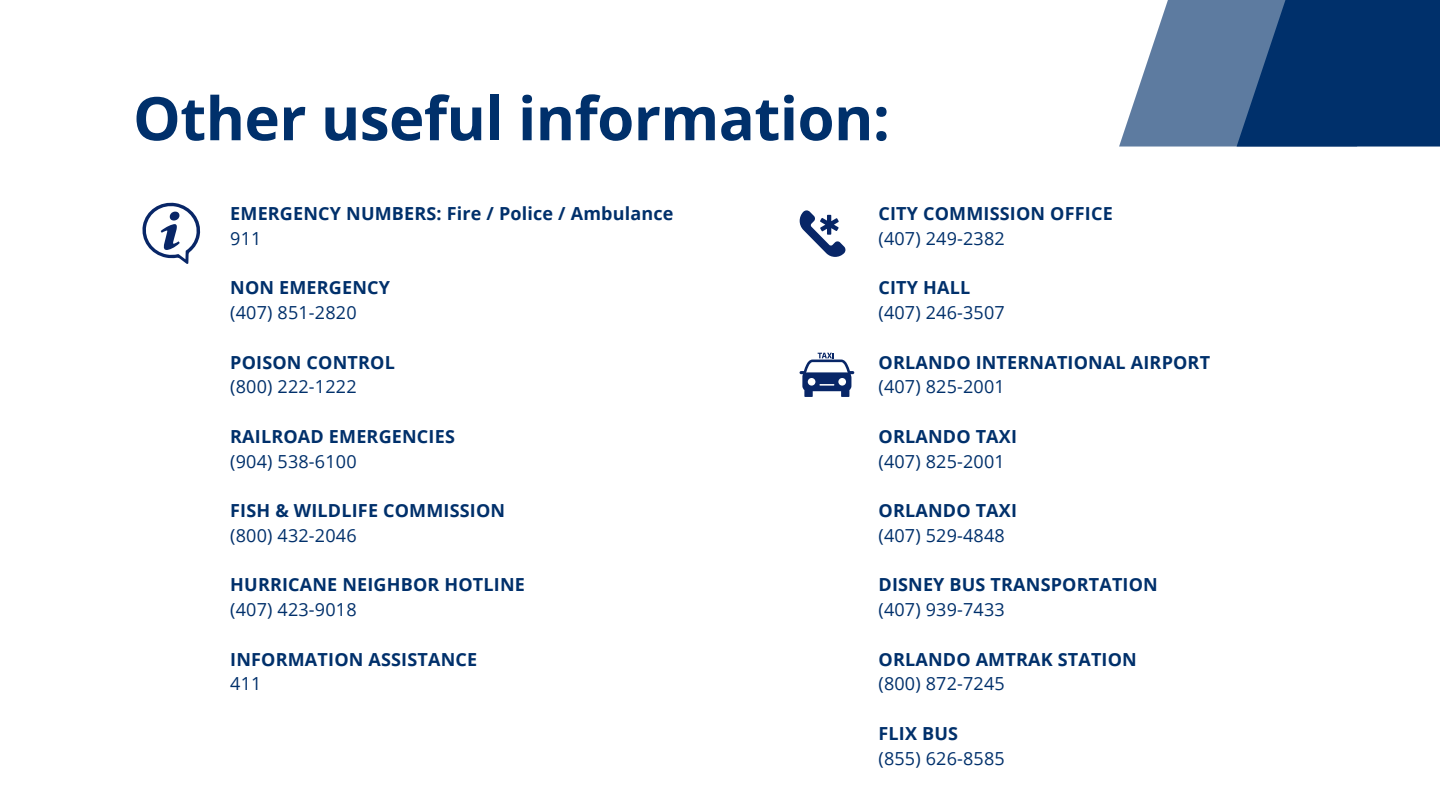
<style>
.page{position:relative;width:1440px;height:810px;background:#fff}
.page>*{position:absolute;margin:0;border:0;box-sizing:border-box;transform-origin:0 0}
.t1{font:700 60px "Open Sans";letter-spacing:-.01em;color:#00306b}
.t2{font:700 18px "Open Sans";letter-spacing:.01em;color:#00306b}
.t3{font:18px "Open Sans";letter-spacing:.01em;color:#00306b}
</style>
<div class="page">
<svg style="left:1119px;top:0;width:118px;height:147px;fill:#5d7ba0"></svg>
<div style="left:1237px;top:0;width:203px;height:147px;background:#00306b"></div>
<svg style="left:142px;top:202px;width:59px;height:62px"></svg>
<svg style="left:800px;top:210px;width:46px;height:47px"></svg>
<svg style="left:800px;top:353px;width:54px;height:44px"></svg>
<h1 class="t1" style="left:133px;top:76px;width:758px">Other useful information:</h1>
<p class="t2" style="left:230px;top:201px;width:445px">EMERGENCY NUMBERS: Fire / Police / Ambulance</p>
<p class="t3" style="left:230px;top:226px;width:33px">911</p>
<p class="t2" style="left:230px;top:275px;width:161px">NON EMERGENCY</p>
<p class="t3" style="left:230px;top:300px;width:128px">(407) 851-2820</p>
<p class="t2" style="left:230px;top:349px;width:166px">POISON CONTROL</p>
<p class="t3" style="left:230px;top:374px;width:128px">(800) 222-1222</p>
<p class="t2" style="left:230px;top:424px;width:226px">RAILROAD EMERGENCIES</p>
<p class="t3" style="left:230px;top:448px;width:128px">(904) 538-6100</p>
<p class="t2" style="left:230px;top:498px;width:276px">FISH &amp; WILDLIFE COMMISSION</p>
<p class="t3" style="left:230px;top:523px;width:128px">(800) 432-2046</p>
<p class="t2" style="left:230px;top:572px;width:296px">HURRICANE NEIGHBOR HOTLINE</p>
<p class="t3" style="left:230px;top:597px;width:128px">(407) 423-9018</p>
<p class="t2" style="left:230px;top:646px;width:249px">INFORMATION ASSISTANCE</p>
<p class="t3" style="left:230px;top:671px;width:33px">411</p>
<p class="t2" style="left:879px;top:201px;width:236px">CITY COMMISSION OFFICE</p>
<p class="t3" style="left:879px;top:226px;width:128px">(407) 249-2382</p>
<p class="t2" style="left:879px;top:275px;width:93px">CITY HALL</p>
<p class="t3" style="left:879px;top:300px;width:128px">(407) 246-3507</p>
<p class="t2" style="left:879px;top:349px;width:333px">ORLANDO INTERNATIONAL AIRPORT</p>
<p class="t3" style="left:879px;top:374px;width:128px">(407) 825-2001</p>
<p class="t2" style="left:879px;top:424px;width:140px">ORLANDO TAXI</p>
<p class="t3" style="left:879px;top:448px;width:128px">(407) 825-2001</p>
<p class="t2" style="left:879px;top:498px;width:140px">ORLANDO TAXI</p>
<p class="t3" style="left:879px;top:523px;width:128px">(407) 529-4848</p>
<p class="t2" style="left:879px;top:572px;width:281px">DISNEY BUS TRANSPORTATION</p>
<p class="t3" style="left:879px;top:597px;width:128px">(407) 939-7433</p>
<p class="t2" style="left:879px;top:646px;width:260px">ORLANDO AMTRAK STATION</p>
<p class="t3" style="left:879px;top:671px;width:128px">(800) 872-7245</p>
<p class="t2" style="left:879px;top:721px;width:81px">FLIX BUS</p>
<p class="t3" style="left:879px;top:745px;width:128px">(855) 626-8585</p>
</div>
